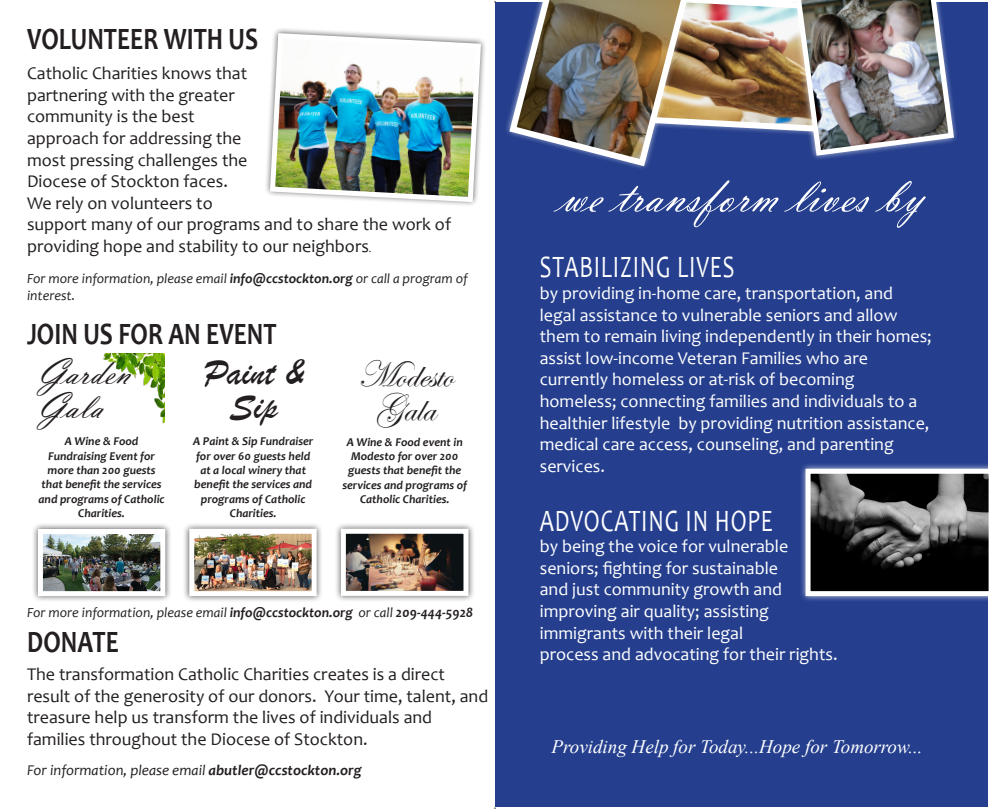
<style>
.page{position:relative;width:990px;height:810px;background:#fff}
.page>*{position:absolute;margin:0;border:0;box-sizing:border-box;transform-origin:0 0}
.t1{font:52px "Vladimir Script";color:#fff}
.t2{font:38px/34px "Edwardian Script ITC";color:#231f20;text-align:center}
.t3{font:38px/34px "Vladimir Script";color:#231f20}
.t4{font:38px/34px "Brush Script";color:#231f20;text-align:center}
.t5{font:31.3px "Candara";letter-spacing:.035em;color:#fff;scale:.74 1}
.t6{font:700 31.2px "Candara";color:#231f20;scale:.8 1}
.t7{font:italic 19px "Times New Roman";color:#fff}
.t8{font:18px/21.6px "Candara";color:#fff}
.t9{font:18px/21.6px "Candara";color:#231f20}
.t10{font:italic 15px "Candara";color:#231f20}
.t11{font:italic 14px/16.8px "Candara";color:#231f20}
.t12{font:italic 700 12px/14.4px "Candara";color:#231f20;text-align:center}
.s1{font-family:"Minion Pro";font-size:12px}
.s2{font-weight:700}
</style>
<div class="page">
<div style="left:495px;top:3px;width:492px;height:804px;background:#253f8e"></div>
<img style="left:267px;top:30px;width:217px;height:175px">
<img style="left:506px;top:0;width:455px;height:168px">
<div style="left:183px;top:522px;width:140px;height:80px;background:#231f20;opacity:.75"></div>
<img style="left:195px;top:535px;width:116px;height:55px">
<div style="left:189px;top:529px;width:128px;height:67px;border:5px solid #fff"></div>
<div style="left:31px;top:522px;width:141px;height:81px;background:#231f20;opacity:.75"></div>
<img style="left:44px;top:535px;width:115px;height:55px">
<div style="left:38px;top:529px;width:127px;height:67px;border:5px solid #fff"></div>
<div style="left:334px;top:522px;width:141px;height:80px;background:#231f20;opacity:.75"></div>
<img style="left:347px;top:535px;width:115px;height:55px">
<div style="left:341px;top:529px;width:127px;height:67px;border:5px solid #fff"></div>
<div style="left:799px;top:462px;width:191px;height:141px;background:#fff;opacity:.75"></div>
<svg style="left:806px;top:469px;width:184px;height:127px;background:#4c4c4c"></svg>
<img style="left:103px;top:354px;width:61px;height:70px">
<p class="t6" style="left:27px;top:19px;width:290px">VOLUNTEER WITH US</p>
<p class="t9" style="left:27px;top:62px;width:222px">Catholic Charities knows that partnering with the greater</p>
<p class="t9" style="left:27px;top:106px;width:426px">community is the best<br>approach for addressing the<br>most pressing challenges the<br>Diocese of Stockton faces.<br>We rely on volunteers to<br>support many of our programs and to share the work of providing hope and stability to our neighbors<span class="s1">.</span></p>
<p class="t11" style="left:27px;top:270px;width:442px">For more information, please email <span class="s2">info@ccstockton.org</span> or call a program of interest.</p>
<p class="t6" style="left:27px;top:315px;width:314px">JOIN US FOR AN EVENT</p>
<p class="t3" style="left:38px;top:356px;width:94px">Garden<br>Gala</p>
<p class="t12" style="left:39px;top:434px;width:128px">A Wine &amp; Food<br>Fundraising Event for more than 200 guests that benefit the services and programs of Catholic<br>Charities.</p>
<p class="t4" style="left:204px;top:356px;width:101px">Paint &amp;<br>Sip</p>
<p class="t12" style="left:193px;top:434px;width:122px">A Paint &amp; Sip Fundraiser for over 60 guests held at a local winery that benefit the services and programs of Catholic<br>Charities.</p>
<p class="t2" style="left:358px;top:359px;width:97px">Modesto<br>Gala</p>
<p class="t12" style="left:342px;top:434px;width:126px">A Wine &amp; Food event in<br>Modesto for over 200 guests that benefit the services and programs of<br>Catholic Charities.</p>
<p class="t11" style="left:27px;top:604px;width:448px">For more information, please email <span class="s2">info@ccstockton.org</span> or call <span class="s2">209-444-5928</span></p>
<p class="t6" style="left:27px;top:623px;width:116px">DONATE</p>
<p class="t9" style="left:27px;top:663px;width:463px">The transformation Catholic Charities creates is a direct result of the generosity of our donors. Your time, talent, and treasure help us transform the lives of individuals and families throughout the Diocese of Stockton.</p>
<p class="t10" style="left:27px;top:760px;width:336px">For information, please email <span class="s2">abutler@ccstockton.org</span></p>
<p class="t1" style="left:560px;top:165px;width:364px">we transform lives by</p>
<p class="t5" style="left:540px;top:248px;width:265px">STABILIZING LIVES</p>
<p class="t8" style="left:540px;top:282px;width:393px">by providing in-home care, transportation, and legal assistance to vulnerable seniors and allow them to remain living independently in their homes; assist low-income Veteran Families who are currently homeless or at-risk of becoming homeless; connecting families and individuals to a healthier lifestyle by providing nutrition assistance, medical care access, counseling, and parenting</p>
<p class="t8" style="left:540px;top:455px;width:67px">services.</p>
<p class="t5" style="left:540px;top:501px;width:317px">ADVOCATING IN HOPE</p>
<p class="t8" style="left:540px;top:535px;width:250px">by being the voice for vulnerable seniors; fighting for sustainable and just community growth and improving air quality; assisting immigrants with their legal</p>
<p class="t8" style="left:540px;top:643px;width:299px">process and advocating for their rights.</p>
<p class="t7" style="left:552px;top:733px;width:373px">Providing Help for Today...Hope for Tomorrow...</p>
</div>
